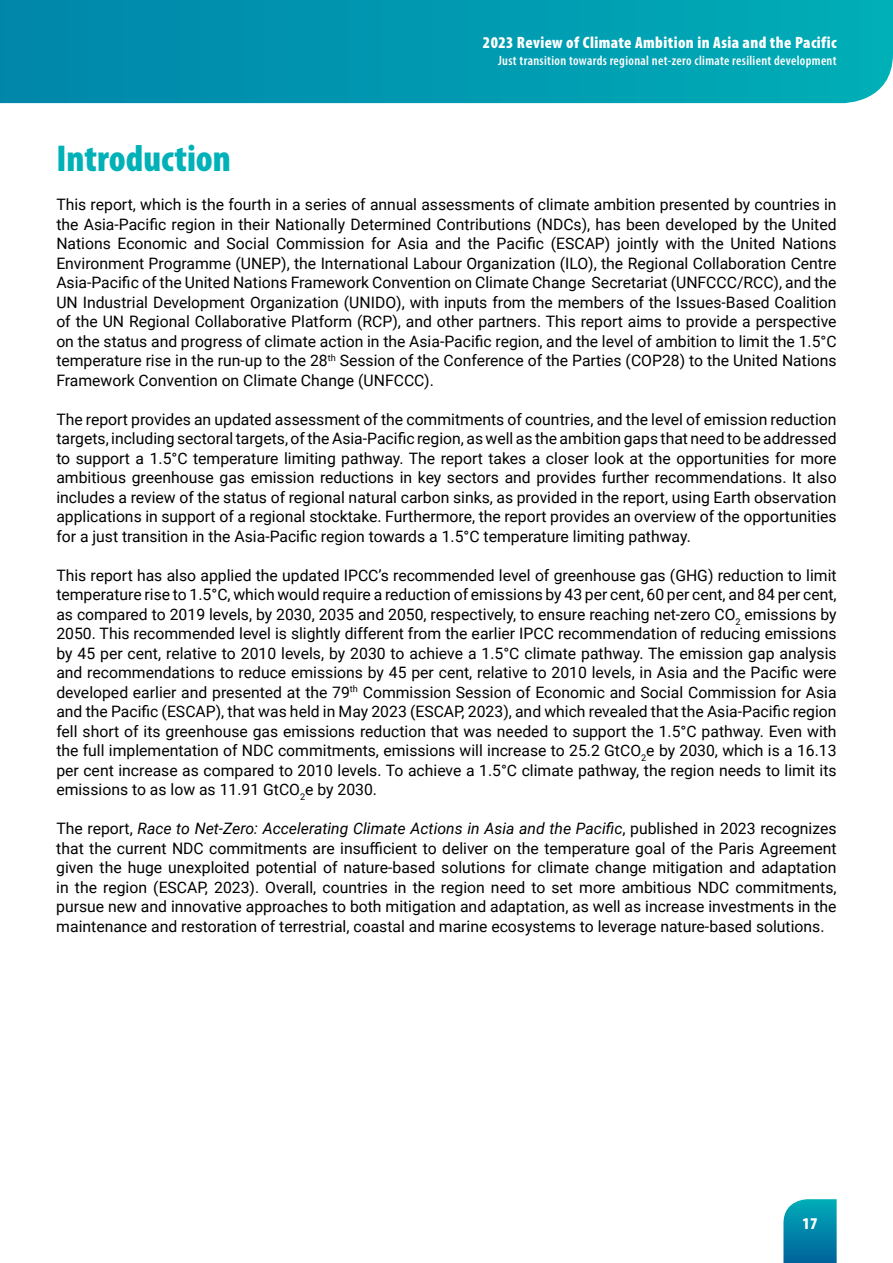
<style>
.page{position:relative;width:893px;height:1263px;background:#fff}
.page>*{position:absolute;margin:0;border:0;box-sizing:border-box;transform-origin:0 0}
.t1{font:900 condensed 37.5px "Myriad Pro";color:#00b1b8}
.t2{font:900 condensed 16.5px "Myriad Pro";letter-spacing:.025em;color:#fff}
.t3{font:15.75px/19.5px "Roboto";color:#000;text-align:justify}
.t4{font:600 condensed 13.5px "Myriad Pro";letter-spacing:.025em;color:#fff}
.s1{font-style:italic}
</style>
<div class="page">
<svg style="left:783px;top:1199px;width:54px;height:64px;background:#0d8cad"></svg>
<svg style="left:0;top:0;width:893px;height:103px;background:#0199b0"></svg>
<p class="t2" style="left:483px;top:34px;width:355px">2023 Review of Climate Ambition in Asia and the Pacific</p>
<p class="t4" style="left:498px;top:52px;width:340px">Just transition towards regional net-zero climate resilient development</p>
<h1 class="t1" style="left:56px;top:138px;width:176px">Introduction</h1>
<p class="t3" style="left:56px;top:194px;width:782px">This report, which is the fourth in a series of annual assessments of climate ambition presented by countries in the Asia-Pacific region in their Nationally Determined Contributions (NDCs), has been developed by the United Nations Economic and Social Commission for Asia and the Pacific (ESCAP) jointly with the United Nations Environment Programme (UNEP), the International Labour Organization (ILO), the Regional Collaboration Centre Asia-Pacific of the United Nations Framework Convention on Climate Change Secretariat (UNFCCC/RCC), and the UN Industrial Development Organization (UNIDO), with inputs from the members of the Issues-Based Coalition of the UN Regional Collaborative Platform (RCP), and other partners. This report aims to provide a perspective on the status and progress of climate action in the Asia-Pacific region, and the level of ambition to limit the 1.5°C temperature rise in the run-up to the 28<sup>th</sup> Session of the Conference of the Parties (COP28) to the United Nations Framework Convention on Climate Change (UNFCCC).</p>
<p class="t3" style="left:56px;top:409px;width:782px">The report provides an updated assessment of the commitments of countries, and the level of emission reduction targets, including sectoral targets, of the Asia-Pacific region, as well as the ambition gaps that need to be addressed to support a 1.5°C temperature limiting pathway. The report takes a closer look at the opportunities for more ambitious greenhouse gas emission reductions in key sectors and provides further recommendations. It also includes a review of the status of regional natural carbon sinks, as provided in the report, using Earth observation applications in support of a regional stocktake. Furthermore, the report provides an overview of the opportunities for a just transition in the Asia-Pacific region towards a 1.5°C temperature limiting pathway.</p>
<p class="t3" style="left:56px;top:565px;width:782px">This report has also applied the updated IPCC’s recommended level of greenhouse gas (GHG) reduction to limit temperature rise to 1.5°C, which would require a reduction of emissions by 43 per cent, 60 per cent, and 84 per cent, as compared to 2019 levels, by 2030, 2035 and 2050, respectively, to ensure reaching net-zero CO<sub>2</sub> emissions by 2050. This recommended level is slightly different from the earlier IPCC recommendation of reducing emissions by 45 per cent, relative to 2010 levels, by 2030 to achieve a 1.5°C climate pathway. The emission gap analysis and recommendations to reduce emissions by 45 per cent, relative to 2010 levels, in Asia and the Pacific were developed earlier and presented at the 79<sup>th</sup> Commission Session of Economic and Social Commission for Asia and the Pacific (ESCAP), that was held in May 2023 (ESCAP, 2023), and which revealed that the Asia-Pacific region fell short of its greenhouse gas emissions reduction that was needed to support the 1.5°C pathway. Even with the full implementation of NDC commitments, emissions will increase to 25.2 GtCO<sub>2</sub>e by 2030, which is a 16.13 per cent increase as compared to 2010 levels. To achieve a 1.5°C climate pathway, the region needs to limit its emissions to as low as 11.91 GtCO<sub>2</sub>e by 2030.</p>
<p class="t3" style="left:56px;top:818px;width:782px">The report, <span class="s1">Race to Net-Zero: Accelerating Climate Actions in Asia and the Pacific</span>, published in 2023 recognizes that the current NDC commitments are insufficient to deliver on the temperature goal of the Paris Agreement given the huge unexploited potential of nature-based solutions for climate change mitigation and adaptation in the region (ESCAP, 2023). Overall, countries in the region need to set more ambitious NDC commitments, pursue new and innovative approaches to both mitigation and adaptation, as well as increase investments in the maintenance and restoration of terrestrial, coastal and marine ecosystems to leverage nature-based solutions.</p>
<p class="t2" style="left:802px;top:1214px;width:17px">17</p>
</div>
